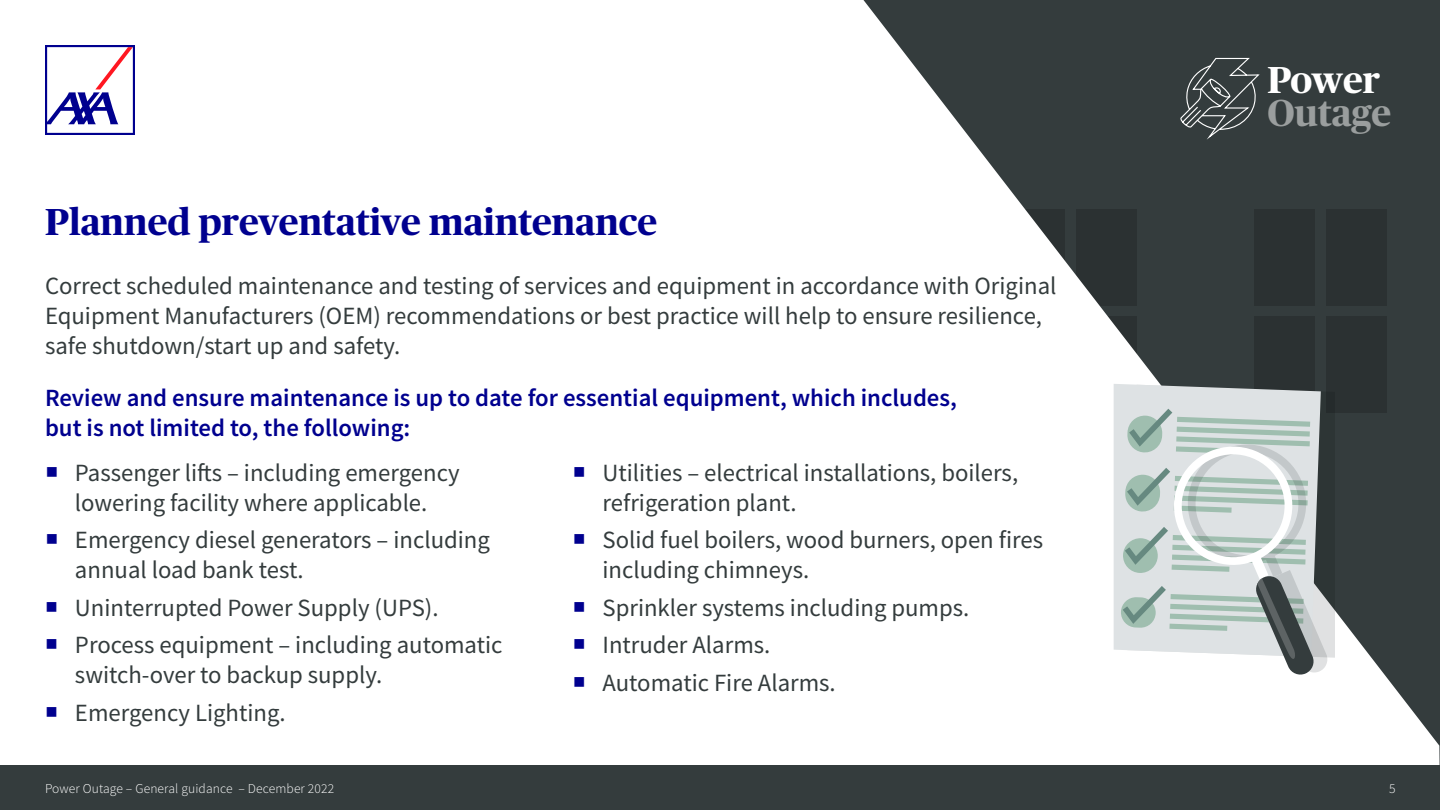
<style>
.page{position:relative;width:1440px;height:810px;background:#fff}
.page>*{position:absolute;margin:0;border:0;box-sizing:border-box;transform-origin:0 0}
.t1{font:700 37.5px "Publico Headline";color:#00008f}
.t2{font:700 37.5px "Publico Headline";color:#9a9e9e}
.t3{font:700 37.5px "Publico Headline";letter-spacing:-.01em;color:#fff}
.t4{font:24.75px/30px "Source Sans Pro";color:#343c3d}
.t5{font:600 24.75px/29.7px "Source Sans Pro";color:#00008f}
.t6{font:300 13.5px "Source Sans Pro";letter-spacing:.01em;color:#fff}
.s1{color:#00008f}
</style>
<div class="page">
<svg style="left:863px;top:0;width:577px;height:765px"></svg>
<svg style="left:1180px;top:57px;width:81px;height:85px;background:#4b5253"></svg>
<svg style="left:1321px;top:385px;width:13px;height:273px;background:#4c5353"></svg>
<svg style="left:1114px;top:384px;width:207px;height:273px;background:#ccd0d2"></svg>
<svg style="left:1121px;top:409px;width:206px;height:266px;background:#c3cdcb"></svg>
<svg style="left:45px;top:45px;width:90px;height:90px"></svg>
<div style="left:0;top:765px;width:1440px;height:45px;background:#343c3d"></div>
<h1 class="t1" style="left:45px;top:195px;width:614px">Planned preventative maintenance</h1>
<p class="t4" style="left:45px;top:271px;width:1013px;line-height:29.7px">Correct scheduled maintenance and testing of services and equipment in accordance with Original<br>Equipment Manufacturers (OEM) recommendations or best practice will help to ensure resilience, safe shutdown/start up and safety.</p>
<p class="t5" style="left:45px;top:383px;width:914px">Review and ensure maintenance is up to date for essential equipment, which includes, but is not limited to, the following:</p>
<p class="t4" style="left:45px;top:457px;width:416px;text-align:center"><span class="s1">○</span> Passenger lifts – including emergency lowering facility where applicable.</p>
<p class="t4" style="left:75px;top:525px;width:417px;text-indent:-30px"><span class="s1">○</span> Emergency diesel generators – including annual load bank test.</p>
<p class="t4" style="left:45px;top:592px;width:392px"><span class="s1">○</span> Uninterrupted Power Supply (UPS).</p>
<p class="t4" style="left:75px;top:630px;width:429px;text-indent:-30px"><span class="s1">○</span> Process equipment – including automatic switch-over to backup supply.</p>
<p class="t4" style="left:45px;top:697px;width:239px"><span class="s1">○</span> Emergency Lighting.</p>
<p class="t4" style="left:602px;top:457px;width:417px;text-indent:-30px"><span class="s1">○</span> Utilities – electrical installations, boilers, refrigeration plant.</p>
<p class="t4" style="left:602px;top:525px;width:442px;text-indent:-30px"><span class="s1">○</span> Solid fuel boilers, wood burners, open fires including chimneys.</p>
<p class="t4" style="left:572px;top:592px;width:395px"><span class="s1">○</span> Sprinkler systems including pumps.</p>
<p class="t4" style="left:572px;top:630px;width:196px"><span class="s1">○</span> Intruder Alarms.</p>
<p class="t4" style="left:572px;top:667px;width:262px"><span class="s1">○</span> Automatic Fire Alarms.</p>
<h1 class="t3" style="left:1267px;top:53px;width:114px">Power</h1>
<h1 class="t2" style="left:1267px;top:86px;width:126px">Outage</h1>
<p class="t6" style="left:45px;top:780px;width:291px">Power Outage – General guidance – December 2022</p>
<p class="t6" style="left:1389px;top:780px;width:8px">5</p>
</div>
